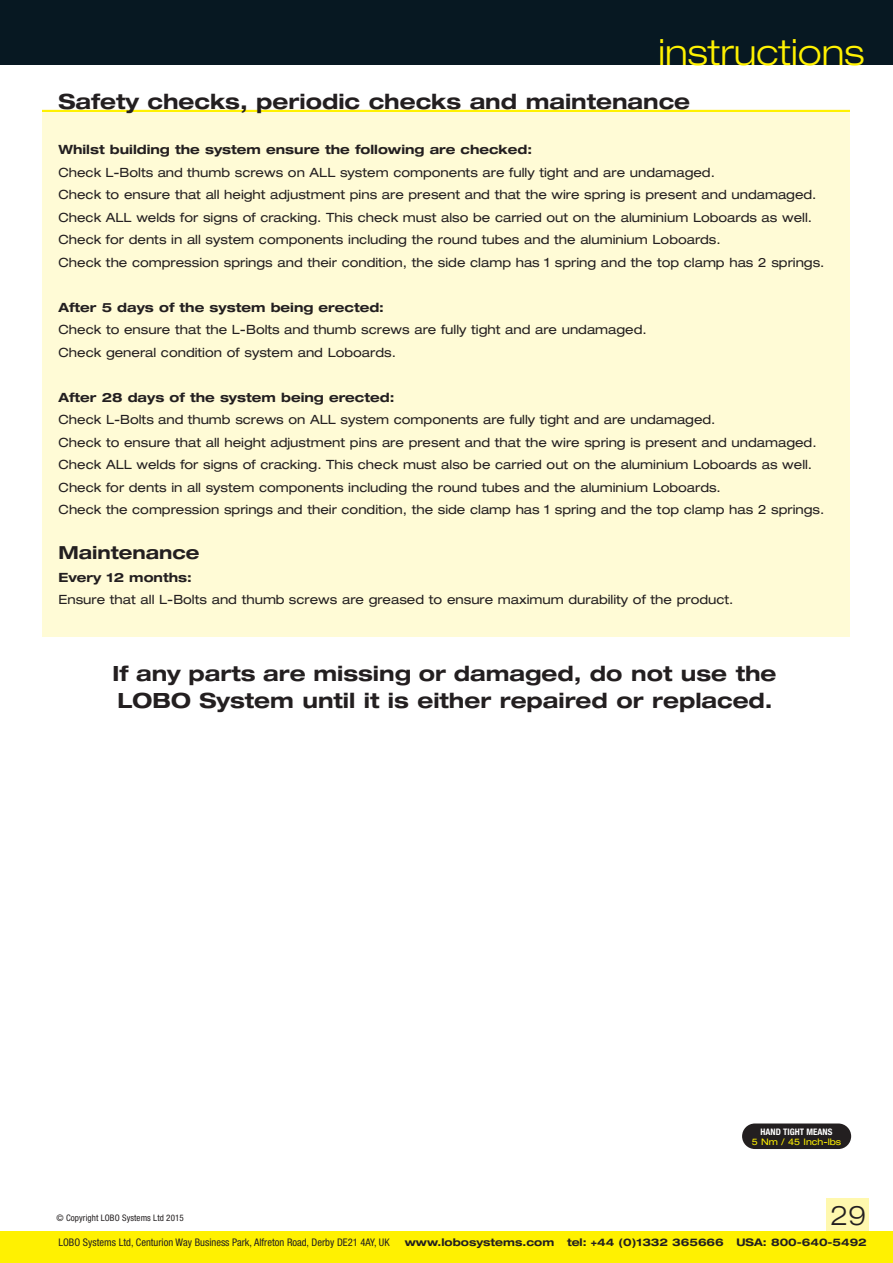
<style>
.page{position:relative;width:893px;height:1263px;background:#fff}
.page>*{position:absolute;margin:0;border:0;box-sizing:border-box;transform-origin:0 0}
.t1{font:300 expanded 36px "Helvetica Neue";color:#fff101}
.t2{font:300 expanded 27px "Helvetica Neue";color:#231f20}
.t3{font:700 expanded 21px/27px "Helvetica Neue";color:#231f20}
.t4{font:700 expanded 18px "Helvetica Neue";color:#231f20}
.t5{font:expanded 12.75px/22.5px "Helvetica Neue";color:#231f20}
.t6{font:700 expanded 12.75px "Helvetica Neue";color:#231f20}
.t7{font:condensed 10.5px "Helvetica Neue";color:#231f20}
.t8{font:700 expanded 10.5px "Helvetica Neue";color:#231f20}
.t9{font:condensed 9px "Helvetica Neue";letter-spacing:.01em;color:#231f20}
.t10{font:700 condensed 9px "Helvetica Neue";color:#fff}
.t11{font:expanded 9px "Helvetica Neue";color:#fff101}
</style>
<div class="page">
<div style="left:42px;top:110px;width:808px;height:527px;background:#fffbd6"></div>
<hr style="left:42px;top:110px;width:808px;height:2px;background:#fff101">
<div style="left:742px;top:1123px;width:109px;height:26px;background:#231f20;border-radius:13px"></div>
<div style="left:826px;top:1199px;width:42px;height:33px;background:#fff8ae"></div>
<div style="left:0;top:0;width:893px;height:65px;background:#071822"></div>
<div style="left:0;top:1231px;width:893px;height:32px;background:#fff101"></div>
<h1 class="t1" style="left:659px;top:31px;width:208px">instructions</h1>
<h3 class="t3" style="left:58px;top:88px;width:633px">Safety checks, periodic checks and maintenance</h3>
<p class="t6" style="left:58px;top:142px;width:475px">Whilst building the system ensure the following are checked:</p>
<p class="t5" style="left:58px;top:161px;width:767px">Check L-Bolts and thumb screws on ALL system components are fully tight and are undamaged.<br>Check to ensure that all height adjustment pins are present and that the wire spring is present and undamaged.<br>Check ALL welds for signs of cracking. This check must also be carried out on the aluminium Loboards as well.<br>Check for dents in all system components including the round tubes and the aluminium Loboards.<br>Check the compression springs and their condition, the side clamp has 1 spring and the top clamp has 2 springs.</p>
<p class="t6" style="left:59px;top:299px;width:327px">After 5 days of the system being erected:</p>
<p class="t5" style="left:59px;top:318px;width:590px">Check to ensure that the L-Bolts and thumb screws are fully tight and are undamaged.<br>Check general condition of system and Loboards.</p>
<p class="t6" style="left:59px;top:389px;width:337px">After 28 days of the system being erected:</p>
<p class="t5" style="left:59px;top:408px;width:767px">Check L-Bolts and thumb screws on ALL system components are fully tight and are undamaged.<br>Check to ensure that all height adjustment pins are present and that the wire spring is present and undamaged.<br>Check ALL welds for signs of cracking. This check must also be carried out on the aluminium Loboards as well.<br>Check for dents in all system components including the round tubes and the aluminium Loboards.<br>Check the compression springs and their condition, the side clamp has 1 spring and the top clamp has 2 springs.</p>
<h3 class="t4" style="left:58px;top:542px;width:142px">Maintenance</h3>
<p class="t6" style="left:58px;top:569px;width:135px">Every 12 months:</p>
<p class="t5" style="left:58px;top:588px;width:676px">Ensure that all L-Bolts and thumb screws are greased to ensure maximum durability of the product.</p>
<h3 class="t3" style="left:112px;top:659px;width:665px">If any parts are missing or damaged, do not use the<br>LOBO System until it is either repaired or replaced.</h3>
<p class="t9" style="left:57px;top:1212px;width:129px">© Copyright LOBO Systems Ltd 2015</p>
<p class="t10" style="left:760px;top:1126px;width:73px">HAND TIGHT MEANS</p>
<p class="t11" style="left:752px;top:1136px;width:91px">5 Nm / 45 Inch-lbs</p>
<h2 class="t2" style="left:830px;top:1199px;width:38px">29</h2>
<p class="t7" style="left:58px;top:1237px;width:333px">LOBO Systems Ltd, Centurion Way Business Park, Alfreton Road, Derby DE21 4AY, UK</p>
<p class="t8" style="left:405px;top:1236px;width:463px">www.lobosystems.com tel: +44 (0)1332 365666 USA: 800-640-5492</p>
</div>
